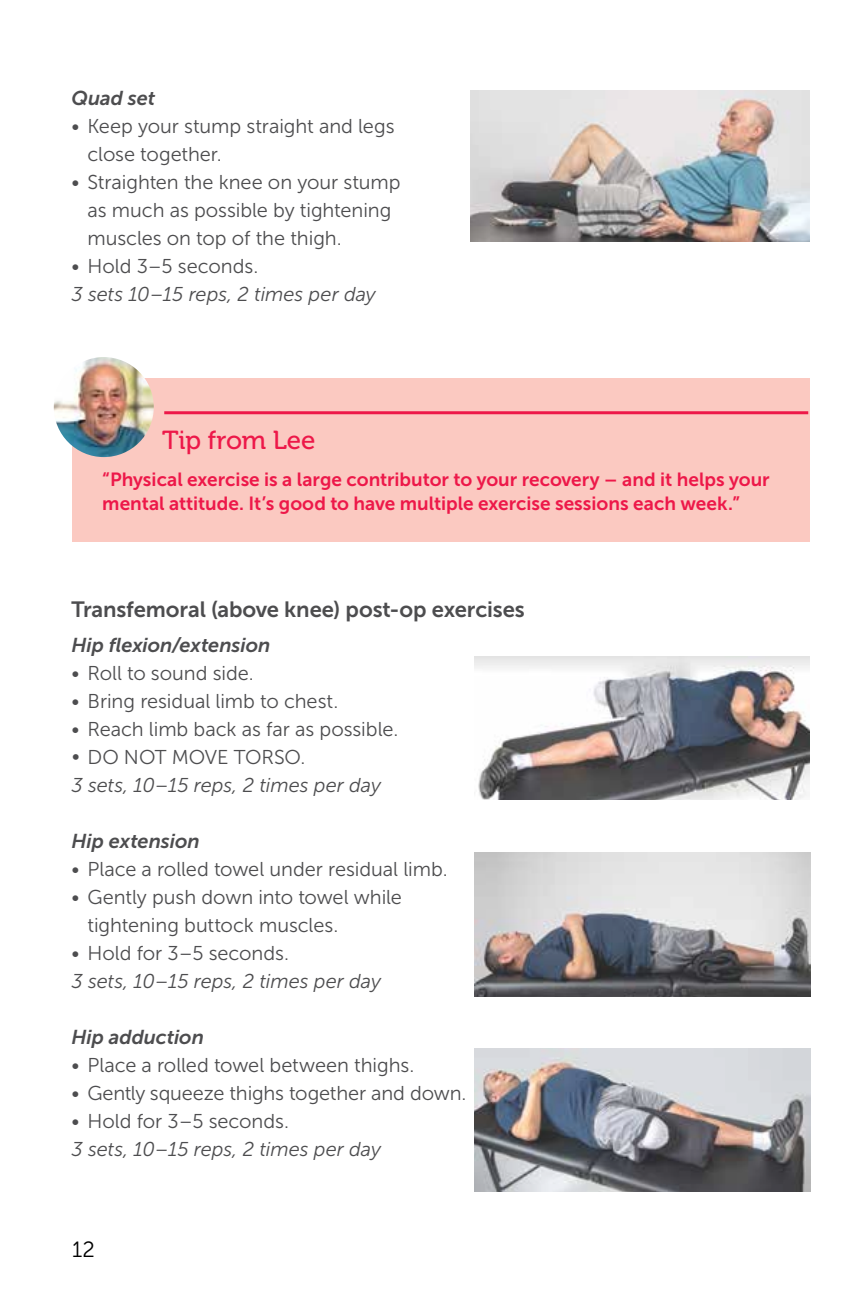
<style>
.page{position:relative;width:864px;height:1296px;background:#fff}
.page>*{position:absolute;margin:0;border:0;box-sizing:border-box;transform-origin:0 0}
.t1{font:26px "Museo 500";letter-spacing:-.01em;color:#ed1849}
.t2{font:22px "Museo Sans 700";letter-spacing:-.005em;color:#4d4d4f}
.t3{font:22px "Museo Sans 300";color:#000}
.t4{font:20px/28px "Museo Sans 300";letter-spacing:-.005em;color:#4d4d4f}
.t5{font:italic 20px "Museo Sans 300";letter-spacing:-.005em;color:#4d4d4f}
.t6{font:italic 20px "Museo Sans 700";letter-spacing:-.005em;color:#4d4d4f}
.t7{font:19px/24px "Museo Sans 700";color:#ed1849}
</style>
<div class="page">
<img style="left:474px;top:657px;width:336px;height:143px">
<img style="left:474px;top:1048px;width:336px;height:143px">
<img style="left:474px;top:852px;width:336px;height:144px">
<div style="left:72px;top:378px;width:738px;height:164px;background:#fbc9c1"></div>
<hr style="left:164px;top:411px;width:644px;height:3px;background:#ed1849">
<img style="left:54px;top:357px;width:100px;height:100px;border-radius:50px">
<img style="left:470px;top:90px;width:340px;height:152px">
<p class="t6" style="left:72px;top:87px;width:85px">Quad set</p>
<p class="t4" style="left:88px;top:112px;width:309px;text-indent:-16px">• Keep your stump straight and legs close together.</p>
<p class="t4" style="left:88px;top:168px;width:315px;text-indent:-16px">• Straighten the knee on your stump as much as possible by tightening muscles on top of the thigh.</p>
<p class="t4" style="left:72px;top:252px;width:188px">• Hold 3–5 seconds.</p>
<p class="t5" style="left:72px;top:283px;width:306px">3 sets 10–15 reps, 2 times per day</p>
<h1 class="t1" style="left:162px;top:426px;width:155px">Tip from Lee</h1>
<p class="t7" style="left:102px;top:467px;width:669px">“Physical exercise is a large contributor to your recovery – and it helps your mental attitude. It’s good to have multiple exercise sessions each week.”</p>
<p class="t2" style="left:72px;top:597px;width:455px">Transfemoral (above knee) post-op exercises</p>
<p class="t6" style="left:72px;top:634px;width:200px">Hip flexion/extension</p>
<p class="t4" style="left:72px;top:659px;width:184px">• Roll to sound side.</p>
<p class="t4" style="left:72px;top:687px;width:268px">• Bring residual limb to chest.</p>
<p class="t4" style="left:72px;top:715px;width:328px">• Reach limb back as far as possible.</p>
<p class="t4" style="left:72px;top:743px;width:236px">• DO NOT MOVE TORSO.</p>
<p class="t5" style="left:72px;top:775px;width:311px">3 sets, 10–15 reps, 2 times per day</p>
<p class="t6" style="left:72px;top:830px;width:130px">Hip extension</p>
<p class="t4" style="left:72px;top:855px;width:378px">• Place a rolled towel under residual limb.</p>
<p class="t4" style="left:88px;top:883px;width:316px;text-indent:-16px">• Gently push down into towel while tightening buttock muscles.</p>
<p class="t4" style="left:72px;top:939px;width:219px">• Hold for 3–5 seconds.</p>
<p class="t5" style="left:72px;top:971px;width:311px">3 sets, 10–15 reps, 2 times per day</p>
<p class="t6" style="left:72px;top:1026px;width:134px">Hip adduction</p>
<p class="t4" style="left:72px;top:1051px;width:345px">• Place a rolled towel between thighs.</p>
<p class="t4" style="left:72px;top:1079px;width:396px">• Gently squeeze thighs together and down.</p>
<p class="t4" style="left:72px;top:1107px;width:219px">• Hold for 3–5 seconds.</p>
<p class="t5" style="left:72px;top:1139px;width:311px">3 sets, 10–15 reps, 2 times per day</p>
<p class="t3" style="left:72px;top:1237px;width:24px">12</p>
</div>
